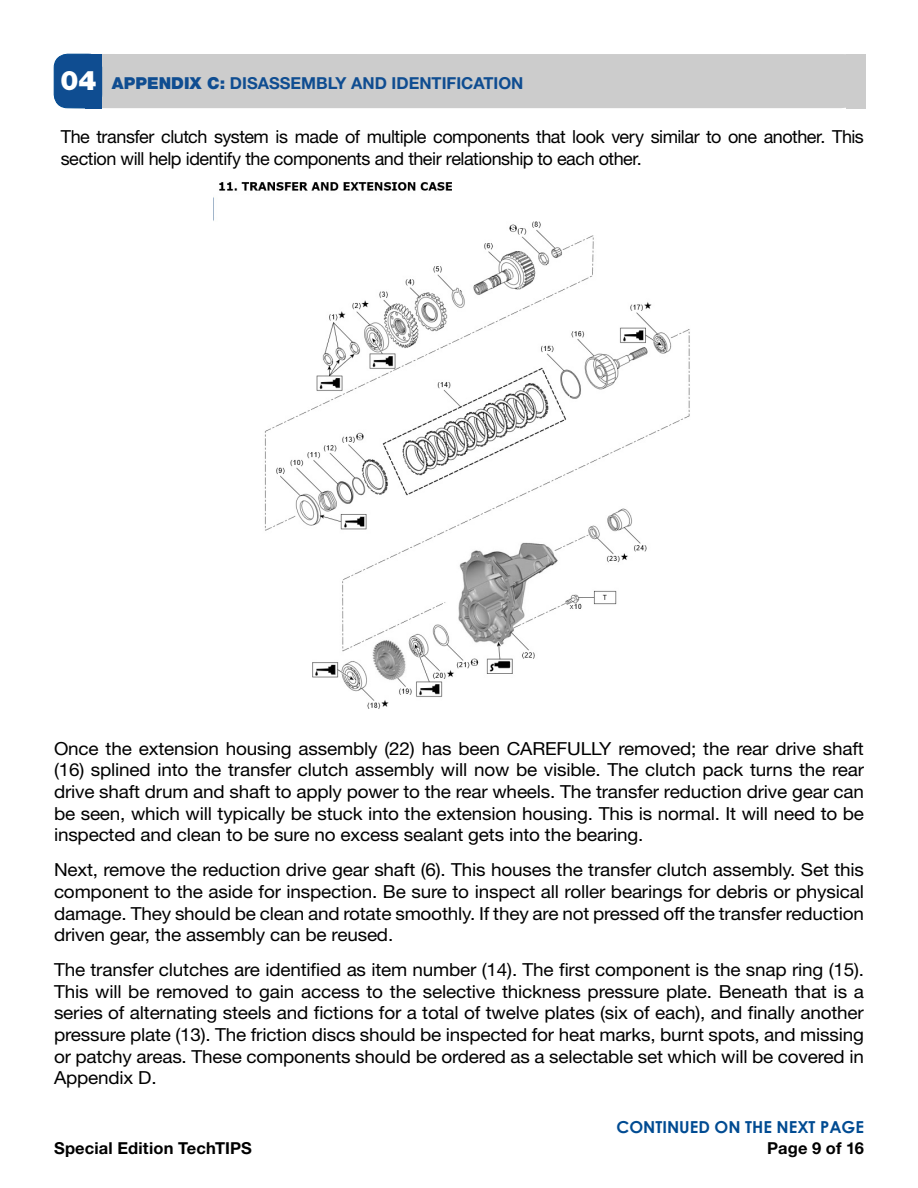
<style>
.page{position:relative;width:918px;height:1188px;background:#fff}
.page>*{position:absolute;margin:0;border:0;box-sizing:border-box;transform-origin:0 0}
.t1{font:18px/21.6px "Helvetica Neue LT Std";letter-spacing:-.02em;color:#000;text-align:justify;scale:1.05 1}
.t2{font:18px/21.6px "Helvetica Neue LT Std";letter-spacing:-.02em;color:#000}
.t3{font:700 16.5px "Helvetica Neue LT Std";color:#0f4d91}
.t4{font:700 16.5px "Helvetica Neue LT Std";letter-spacing:.01em;color:#000}
.t5{font:700 16.5px "Century Gothic";color:#004b92}
.s1{font-weight:900;font-size:27px;color:#fff}
.s2{font-weight:900}
</style>
<div class="page">
<div style="left:54px;top:54px;width:792px;height:54px;background:#ccc"></div>
<div style="left:846px;top:54px;width:20px;height:54px;background:#ccc"></div>
<div style="left:54px;top:54px;width:48px;height:54px;background:#0f4d91;border-radius:14px"></div>
<div style="left:54px;top:54px;width:48px;height:54px;border:1px solid #004b92;border-radius:14px"></div>
<div style="left:85px;top:54px;width:17px;height:54px;background:#0f4d91"></div>
<img style="left:213px;top:182px;width:477px;height:527px">
<p class="t3" style="left:60px;top:73px;width:465px"><span class="s1">04</span> <span class="s2">APPENDIX C:</span> DISASSEMBLY AND IDENTIFICATION</p>
<p class="t2" style="left:61px;top:126px;width:805px">The transfer clutch system is made of multiple components that look very similar to one another. This section will help identify the components and their relationship to each other.</p>
<p class="t1" style="left:54px;top:737px;width:773px">Once the extension housing assembly (22) has been CAREFULLY removed; the rear drive shaft (16) splined into the transfer clutch assembly will now be visible. The clutch pack turns the rear drive shaft drum and shaft to apply power to the rear wheels. The transfer reduction drive gear can be seen, which will typically be stuck into the extension housing. This is normal. It will need to be inspected and clean to be sure no excess sealant gets into the bearing.</p>
<p class="t1" style="left:54px;top:859px;width:773px">Next, remove the reduction drive gear shaft (6). This houses the transfer clutch assembly. Set this component to the aside for inspection. Be sure to inspect all roller bearings for debris or physical damage. They should be clean and rotate smoothly. If they are not pressed off the transfer reduction driven gear, the assembly can be reused.</p>
<p class="t1" style="left:54px;top:959px;width:773px">The transfer clutches are identified as item number (14). The first component is the snap ring (15).<br>This will be removed to gain access to the selective thickness pressure plate. Beneath that is a series of alternating steels and fictions for a total of twelve plates (six of each), and finally another pressure plate (13). The friction discs should be inspected for heat marks, burnt spots, and missing or patchy areas. These components should be ordered as a selectable set which will be covered in Appendix D.</p>
<p class="t5" style="left:617px;top:1115px;width:249px">CONTINUED ON THE NEXT PAGE</p>
<p class="t4" style="left:54px;top:1138px;width:200px">Special Edition TechTIPS</p>
<p class="t4" style="left:767px;top:1138px;width:98px">Page 9 of 16</p>
</div>
